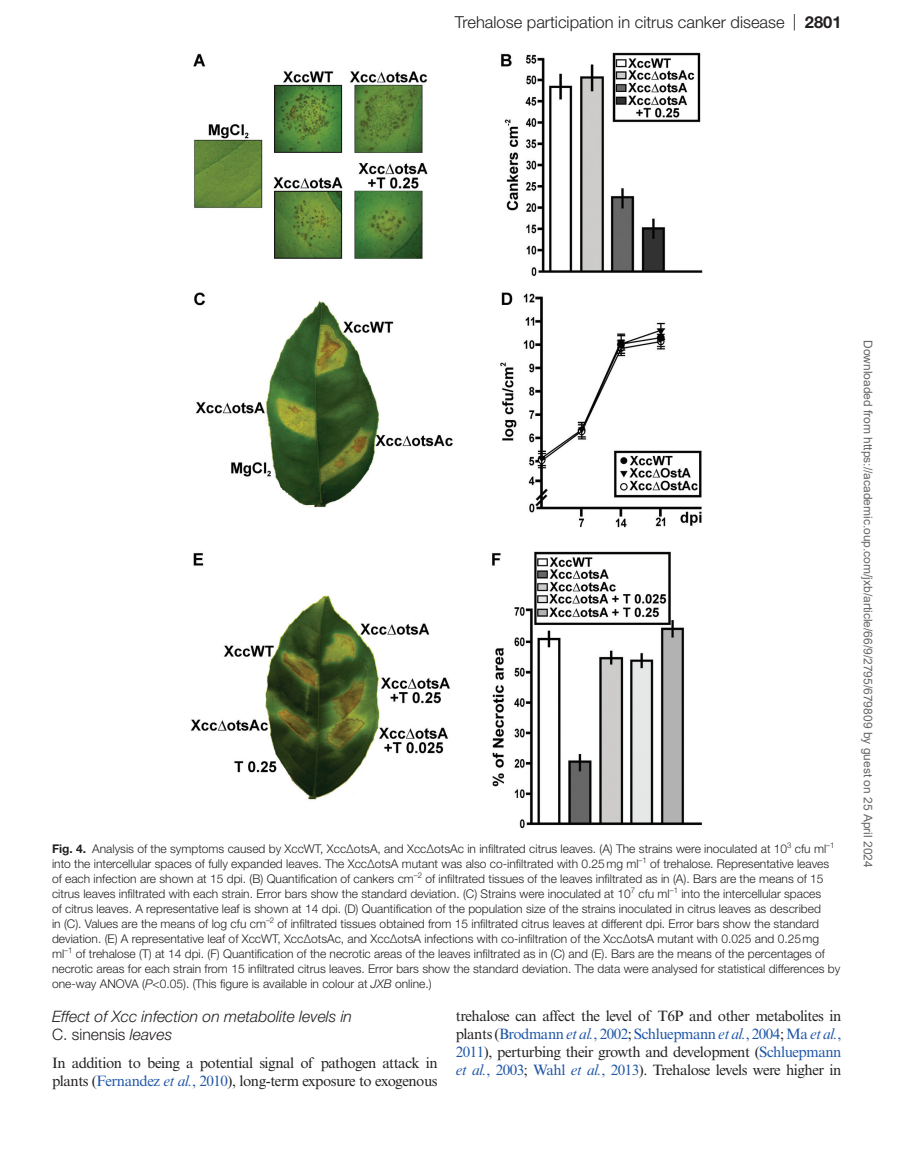
<style>
.page{position:relative;width:897px;height:1165px;background:#fff}
.page>*{position:absolute;margin:0;border:0;box-sizing:border-box;transform-origin:0 0}
.t1{font:300 16.5px "Helvetica Neue LT Std";color:#231f20}
.t2{font:italic 300 15.75px/18px "Helvetica Neue LT Std";color:#231f20}
.t3{font:15px/18px "Times New Roman MT Std";letter-spacing:-.03em;color:#231f20}
.t4{font:300 12px/15px "Helvetica Neue LT Std";color:#231f20}
.t5{font:12px "Arial";color:#666}
.s1{font-weight:700}
.s2{font-style:italic}
.s3{font-style:normal}
.s4{color:#1e56a6}
.s5{font-style:italic;color:#1e56a6}
</style>
<div class="page">
<img style="left:190px;top:52px;width:513px;height:776px">
<h1 class="t1" style="left:455px;top:12px;width:388px">Trehalose participation in citrus canker disease | <span class="s1">2801</span></h1>
<p class="t4" style="left:52px;top:840px;width:789px"><span class="s1">Fig. 4.</span> Analysis of the symptoms caused by XccWT, Xcc∆otsA, and Xcc∆otsAc in infiltrated citrus leaves. (A) The strains were inoculated at 10<sup>3</sup> cfu ml<sup>–1 </sup>into the intercellular spaces of fully expanded leaves. The Xcc∆otsA mutant was also co-infiltrated with 0.25mg ml<sup>–1</sup> of trehalose. Representative leaves of each infection are shown at 15 dpi. (B) Quantification of cankers cm<sup>–2</sup> of infiltrated tissues of the leaves infiltrated as in (A). Bars are the means of 15 citrus leaves infiltrated with each strain. Error bars show the standard deviation. (C) Strains were inoculated at 10<sup>7</sup> cfu ml<sup>–1</sup> into the intercellular spaces<br>of citrus leaves. A representative leaf is shown at 14 dpi. (D) Quantification of the population size of the strains inoculated in citrus leaves as described<br>in (C). Values are the means of log cfu cm<sup>–2</sup> of infiltrated tissues obtained from 15 infiltrated citrus leaves at different dpi. Error bars show the standard deviation. (E) A representative leaf of XccWT, Xcc∆otsAc, and Xcc∆otsA infections with co-infiltration of the Xcc∆otsA mutant with 0.025 and 0.25mg ml<sup>–1</sup> of trehalose (T) at 14 dpi. (F) Quantification of the necrotic areas of the leaves infiltrated as in (C) and (E). Bars are the means of the percentages of necrotic areas for each strain from 15 infiltrated citrus leaves. Error bars show the standard deviation. The data were analysed for statistical differences by one-way ANOVA (<span class="s2">P</span>&lt;0.05). (This figure is available in colour at <span class="s2">JXB</span> online.)</p>
<h2 class="t2" style="left:52px;top:1006px;width:301px">Effect of Xcc infection on metabolite levels in<br><span class="s3">C. sinensis</span> leaves</h2>
<p class="t3" style="left:52px;top:1053px;width:387px">In addition to being a potential signal of pathogen attack in plants (<span class="s4">Fernandez</span> <span class="s5">et al.</span><span class="s4">, 2010</span>), long-term exposure to exogenous</p>
<p class="t3" style="left:455px;top:1006px;width:387px;text-align:justify">trehalose can affect the level of T6P and other metabolites in plants (<span class="s4">Brodmann</span> <span class="s5">et al.</span><span class="s4">, 2002</span>; <span class="s4">Schluepmann</span> <span class="s5">et al.</span><span class="s4">, 2004</span>; <span class="s4">Ma</span> <span class="s5">et al.</span><span class="s4">, 2011</span>), perturbing their growth and development (<span class="s4">Schluepmann </span><span class="s5">et al.</span><span class="s4">, 2003</span>; <span class="s4">Wahl</span> <span class="s5">et al.</span><span class="s4">, 2013</span>). Trehalose levels were higher in</p>
<p class="t5" style="left:872px;top:340px;width:529px;rotate:90deg">Downloaded from https://academic.oup.com/jxb/article/66/9/2795/679809 by guest on 25 April 2024</p>
</div>
